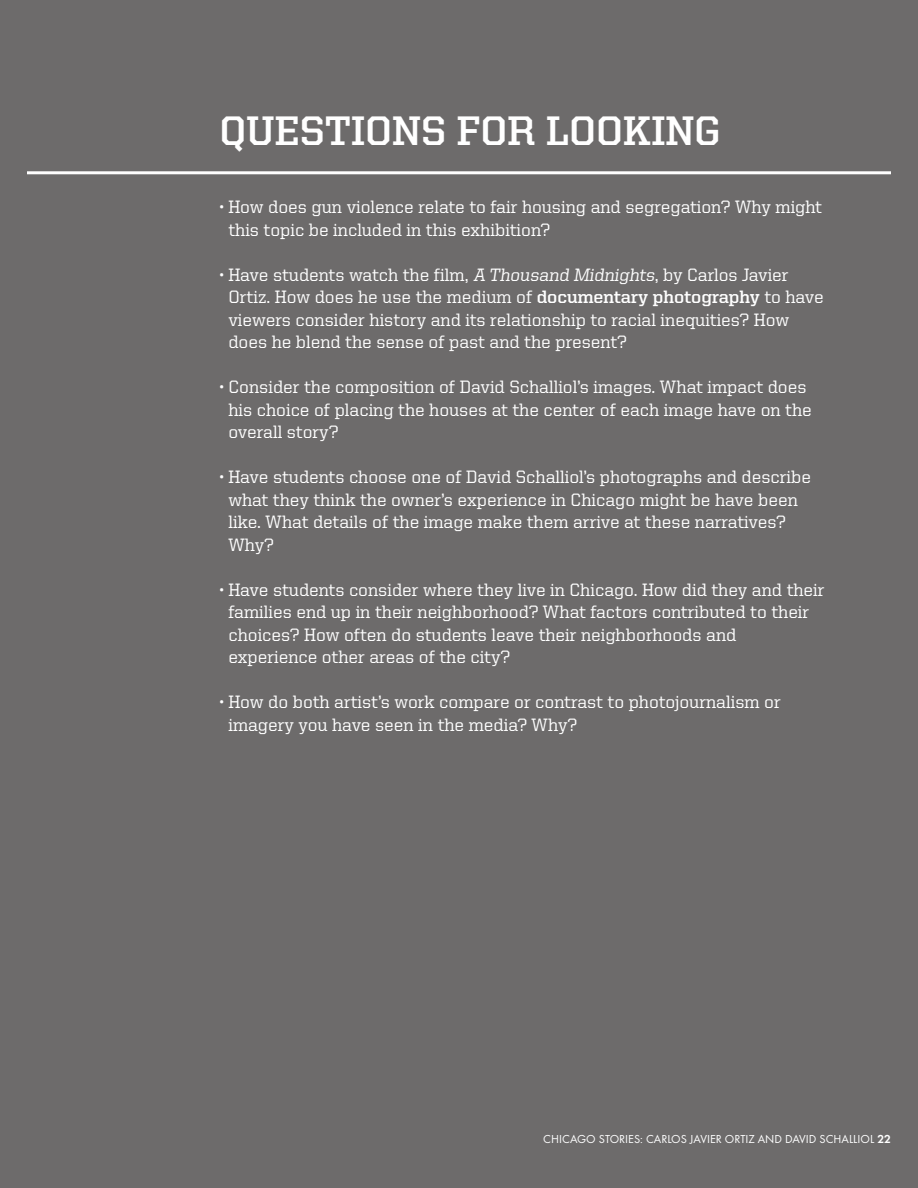
<style>
.page{position:relative;width:918px;height:1188px;background:#6d6b6b}
.page>*{position:absolute;margin:0;border:0;box-sizing:border-box;transform-origin:0 0}
.t1{font:700 41.4px "United Serif Reg";color:#fff}
.t2{font:500 18px/22.5px "United Serif Reg";letter-spacing:-.005em;color:#fff}
.t3{font:12px "Function";color:#fff}
.s1{font-weight:700}
</style>
<div class="page">
<hr style="left:27px;top:171px;width:864px;height:3px;background:#fff">
<h1 class="t1" style="left:219px;top:108px;width:503px">QUESTIONS FOR LOOKING</h1>
<p class="t2" style="left:228px;top:196px;width:595px;text-indent:-9px">• How does gun violence relate to fair housing and segregation? Why might this topic be included in this exhibition?</p>
<p class="t2" style="left:228px;top:263px;width:597px;text-indent:-9px">• Have students watch the film, A Thousand Midnights, by Carlos Javier Ortiz. How does he use the medium of <span class="s1">documentary photography</span> to have viewers consider history and its relationship to racial inequities? How does he blend the sense of past and the present?</p>
<p class="t2" style="left:228px;top:376px;width:585px;text-indent:-9px">• Consider the composition of David Schalliol’s images. What impact does his choice of placing the houses at the center of each image have on the overall story?</p>
<p class="t2" style="left:228px;top:466px;width:585px;text-indent:-9px">• Have students choose one of David Schalliol’s photographs and describe what they think the owner’s experience in Chicago might be have been like. What details of the image make them arrive at these narratives?<br>Why?</p>
<p class="t2" style="left:228px;top:578px;width:598px;text-indent:-9px">• Have students consider where they live in Chicago. How did they and their families end up in their neighborhood? What factors contributed to their choices? How often do students leave their neighborhoods and experience other areas of the city?</p>
<p class="t2" style="left:228px;top:691px;width:554px;text-indent:-9px">• How do both artist’s work compare or contrast to photojournalism or imagery you have seen in the media? Why?</p>
<p class="t3" style="left:543px;top:1132px;width:349px">CHICAGO STORIES: CARLOS JAVIER ORTIZ AND DAVID SCHALLIOL <span class="s1">22</span></p>
</div>
